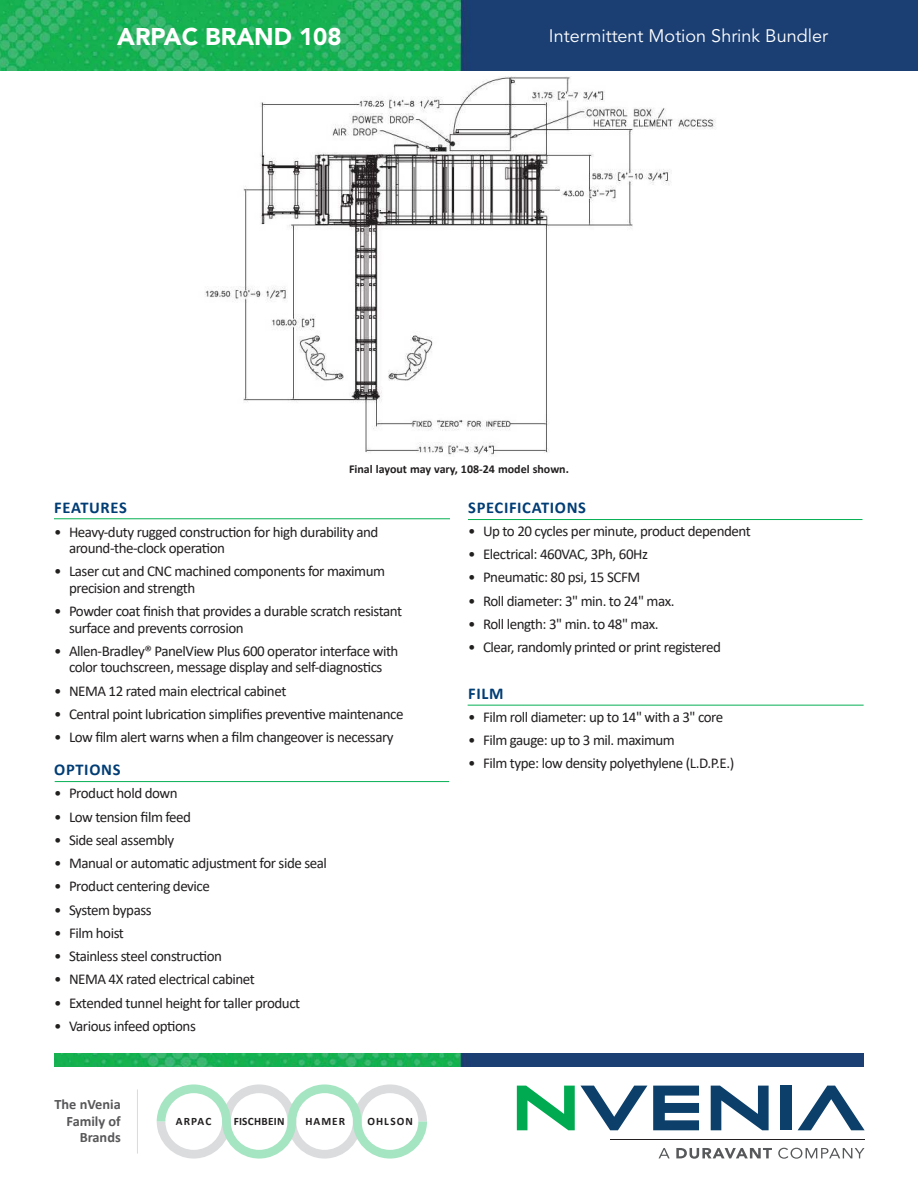
<style>
.page{position:relative;width:918px;height:1188px;background:#fff}
.page>*{position:absolute;margin:0;border:0;box-sizing:border-box;transform-origin:0 0}
.t1{font:900 24px "Avenir LT Pro";color:#fff}
.t2{font:18px "Avenir LT Pro";color:#fff}
.t3{font:700 16.5px "Calibri";letter-spacing:.04em;color:#003d75}
.t4{font:15px/16.5px "Calibri";letter-spacing:-.03em;color:#221f1f}
.t5{font:700 14.4px/16.4px "Calibri";color:#58585a;text-align:right}
.t6{font:700 12px "Calibri";color:#221f1f}
.t7{font:700 11.25px "Calibri";letter-spacing:.09em;color:#221f1f}
.t8{font:700 11.25px "Calibri";letter-spacing:.02em;color:#221f1f}
</style>
<div class="page">
<svg style="left:659px;top:1148px;width:11px;height:10px"></svg>
<svg style="left:676px;top:1148px;width:96px;height:11px"></svg>
<svg style="left:778px;top:1148px;width:87px;height:11px"></svg>
<hr style="left:610px;top:1139px;width:255px;height:1px;background:#231f20">
<svg style="left:517px;top:1086px;width:130px;height:44px"></svg>
<svg style="left:711px;top:1086px;width:58px;height:44px"></svg>
<div style="left:780px;top:1086px;width:12px;height:44px;background:#0c406a"></div>
<svg style="left:798px;top:1086px;width:67px;height:44px"></svg>
<svg style="left:653px;top:1086px;width:46px;height:44px"></svg>
<img style="left:54px;top:1053px;width:810px;height:13px">
<img style="left:0;top:0;width:918px;height:71px">
<svg style="left:157px;top:1084px;width:270px;height:75px"></svg>
<hr style="left:137px;top:1089px;width:1px;height:65px;background:#dbdcde">
<hr style="left:468px;top:705px;width:396px;height:1px;background:#06b054">
<hr style="left:55px;top:781px;width:394px;height:1px;background:#06b054">
<hr style="left:468px;top:519px;width:395px;height:1px;background:#06b054">
<hr style="left:54px;top:518px;width:396px;height:1px;background:#06b054">
<img style="left:205px;top:77px;width:511px;height:378px">
<h1 class="t1" style="left:117px;top:22px;width:226px">ARPAC BRAND 108</h1>
<p class="t2" style="left:549px;top:26px;width:281px">Intermittent Motion Shrink Bundler</p>
<p class="t6" style="left:349px;top:465px;width:221px">Final layout may vary, 108-24 model shown.</p>
<p class="t3" style="left:54px;top:502px;width:74px">FEATURES</p>
<p class="t4" style="left:69px;top:525px;width:311px;text-indent:-15px">• Heavy-duty rugged construc琀椀on for high durability and around-the-clock opera琀椀on</p>
<p class="t4" style="left:69px;top:564px;width:318px;text-indent:-15px">• Laser cut and CNC machined components for maximum precision and strength</p>
<p class="t4" style="left:69px;top:604px;width:335px;text-indent:-15px">• Powder coat 昀椀nish that provides a durable scratch resistant surface and prevents corrosion</p>
<p class="t4" style="left:54px;top:644px;width:346px;text-align:center">• Allen-Bradley® PanelView Plus 600 operator interface with color touchscreen, message display and self-diagnos琀椀cs</p>
<p class="t4" style="left:54px;top:684px;width:234px">• NEMA 12 rated main electrical cabinet</p>
<p class="t4" style="left:54px;top:707px;width:351px">• Central point lubrica琀椀on simpli昀椀es preven琀椀ve maintenance</p>
<p class="t4" style="left:54px;top:730px;width:341px">• Low 昀椀lm alert warns when a 昀椀lm changeover is necessary</p>
<p class="t3" style="left:54px;top:764px;width:68px">OPTIONS</p>
<p class="t4" style="left:54px;top:786px;width:125px">• Product hold down</p>
<p class="t4" style="left:54px;top:810px;width:139px">• Low tension 昀椀lm feed</p>
<p class="t4" style="left:54px;top:833px;width:122px">• Side seal assembly</p>
<p class="t4" style="left:54px;top:856px;width:274px">• Manual or automa琀椀c adjustment for side seal</p>
<p class="t4" style="left:54px;top:879px;width:157px">• Product centering device</p>
<p class="t4" style="left:54px;top:903px;width:99px">• System bypass</p>
<p class="t4" style="left:54px;top:926px;width:72px">• Film hoist</p>
<p class="t4" style="left:54px;top:949px;width:170px">• Stainless steel construc琀椀on</p>
<p class="t4" style="left:54px;top:972px;width:202px">• NEMA 4X rated electrical cabinet</p>
<p class="t4" style="left:54px;top:996px;width:248px">• Extended tunnel height for taller product</p>
<p class="t4" style="left:54px;top:1019px;width:143px">• Various infeed op琀椀ons</p>
<p class="t5" style="left:55px;top:1098px;width:68px">The nVenia<br>Family of<br>Brands</p>
<p class="t7" style="left:176px;top:1117px;width:37px">ARPAC</p>
<p class="t8" style="left:234px;top:1117px;width:52px">FISCHBEIN</p>
<p class="t7" style="left:305px;top:1117px;width:41px">HAMER</p>
<p class="t7" style="left:367px;top:1117px;width:47px">OHLSON</p>
<p class="t3" style="left:468px;top:501px;width:119px">SPECIFICATIONS</p>
<p class="t4" style="left:468px;top:524px;width:284px">• Up to 20 cycles per minute, product dependent</p>
<p class="t4" style="left:468px;top:547px;width:182px">• Electrical: 460VAC, 3Ph, 60Hz</p>
<p class="t4" style="left:468px;top:570px;width:174px">• Pneuma琀椀c: 80 psi, 15 SCFM</p>
<p class="t4" style="left:468px;top:594px;width:208px">• Roll diameter: 3" min. to 24" max.</p>
<p class="t4" style="left:468px;top:617px;width:192px">• Roll length: 3" min. to 48" max.</p>
<p class="t4" style="left:468px;top:640px;width:255px">• Clear, randomly printed or print registered</p>
<p class="t3" style="left:468px;top:687px;width:37px">FILM</p>
<p class="t4" style="left:468px;top:710px;width:257px">• Film roll diameter: up to 14" with a 3" core</p>
<p class="t4" style="left:468px;top:733px;width:208px">• Film gauge: up to 3 mil. maximum</p>
<p class="t4" style="left:468px;top:756px;width:268px">• Film type: low density polyethylene (L.D.P.E.)</p>
</div>
